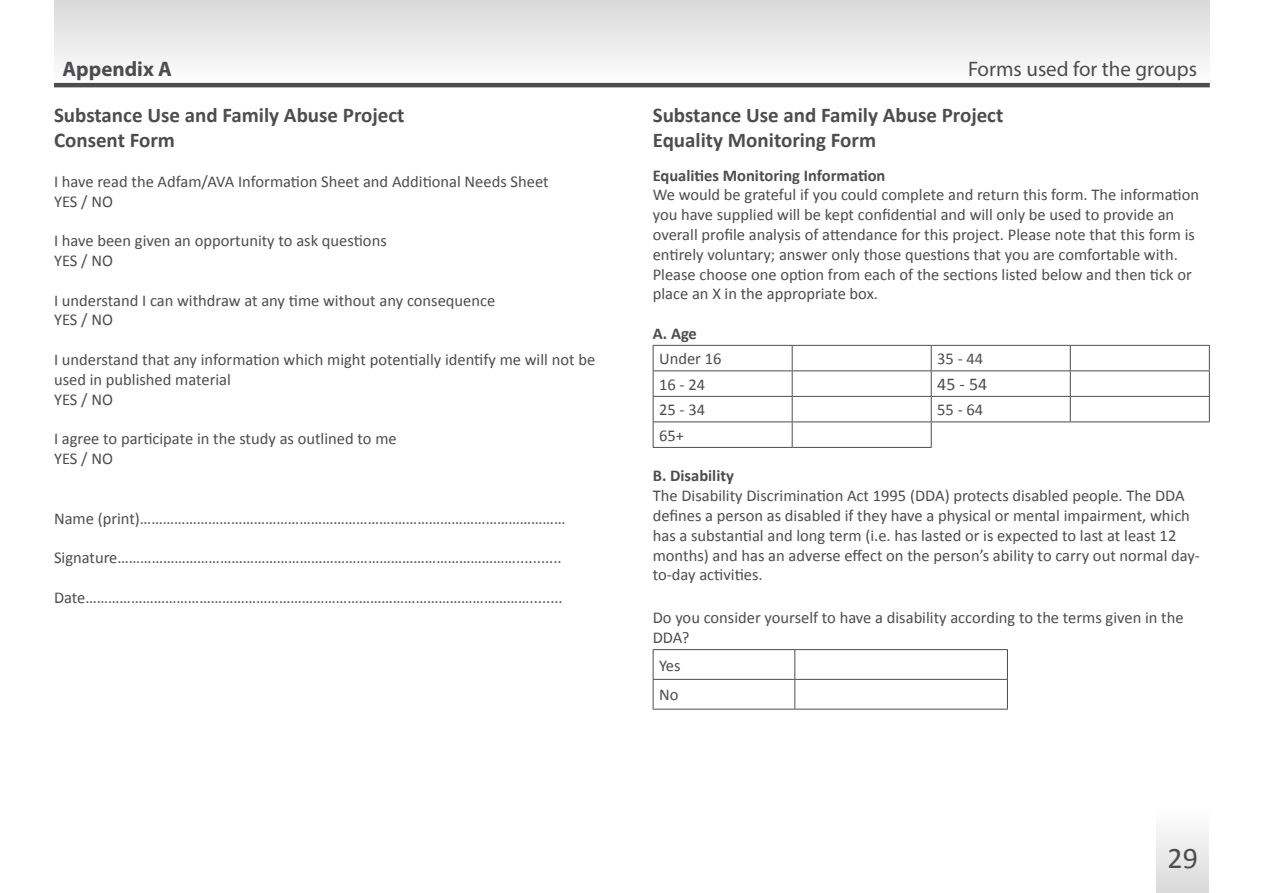
<style>
.page{position:relative;width:1263px;height:893px;background:#fff}
.page>*{position:absolute;margin:0;border:0;box-sizing:border-box;transform-origin:0 0}
.t1{font:30px "Calibri";color:#4d4d4f}
.t2{font:700 21px/25.2px "Calibri";color:#4d4d4f}
.t3{font:21px "Myriad Pro";color:#4d4d4f}
.t4{font:700 21px "Myriad Pro";color:#4d4d4f}
.t5{font:18px "Calibri";color:#4d4d4f}
.t6{font:16.5px/19.8px "Calibri";color:#4d4d4f}
.t7{font:700 16.5px "Calibri";color:#4d4d4f}
</style>
<div class="page">
<div style="left:54px;top:0;width:1156px;height:85px;background:linear-gradient(to bottom,#dadada,#fcfcfc)"></div>
<div style="left:1157px;top:808px;width:52px;height:85px;background:linear-gradient(to bottom,#fff,#d9d9da)"></div>
<hr style="left:54px;top:83px;width:1156px;height:4px;background:#4d4d4f">
<hr style="left:653px;top:345px;width:139px;height:1px;background:#4d4d4f">
<hr style="left:792px;top:345px;width:139px;height:1px;background:#4d4d4f">
<hr style="left:1070px;top:345px;width:140px;height:1px;background:#4d4d4f">
<hr style="left:931px;top:345px;width:139px;height:1px;background:#4d4d4f">
<hr style="left:653px;top:370px;width:139px;height:1px;background:#4d4d4f">
<hr style="left:792px;top:370px;width:139px;height:1px;background:#4d4d4f">
<hr style="left:931px;top:370px;width:139px;height:1px;background:#4d4d4f">
<hr style="left:1070px;top:370px;width:140px;height:1px;background:#4d4d4f">
<hr style="left:653px;top:396px;width:139px;height:1px;background:#4d4d4f">
<hr style="left:653px;top:421px;width:139px;height:1px;background:#4d4d4f">
<hr style="left:653px;top:447px;width:139px;height:1px;background:#4d4d4f">
<svg style="left:653px;top:346px;width:1px;height:101px"></svg>
<hr style="left:931px;top:396px;width:139px;height:1px;background:#4d4d4f">
<hr style="left:1070px;top:396px;width:140px;height:1px;background:#4d4d4f">
<svg style="left:1070px;top:346px;width:1px;height:75px"></svg>
<svg style="left:1209px;top:346px;width:1px;height:75px"></svg>
<hr style="left:931px;top:421px;width:139px;height:1px;background:#4d4d4f">
<hr style="left:1070px;top:421px;width:140px;height:1px;background:#4d4d4f">
<hr style="left:792px;top:396px;width:139px;height:1px;background:#4d4d4f">
<hr style="left:792px;top:421px;width:139px;height:1px;background:#4d4d4f">
<svg style="left:792px;top:346px;width:1px;height:101px"></svg>
<svg style="left:931px;top:346px;width:1px;height:101px"></svg>
<hr style="left:792px;top:447px;width:140px;height:1px;background:#4d4d4f">
<hr style="left:653px;top:649px;width:142px;height:1px;background:#4d4d4f">
<hr style="left:795px;top:649px;width:213px;height:1px;background:#4d4d4f">
<hr style="left:653px;top:679px;width:142px;height:1px;background:#4d4d4f">
<hr style="left:795px;top:679px;width:213px;height:1px;background:#4d4d4f">
<hr style="left:653px;top:709px;width:142px;height:1px;background:#4d4d4f">
<hr style="left:795px;top:709px;width:213px;height:1px;background:#4d4d4f">
<svg style="left:653px;top:650px;width:1px;height:59px"></svg>
<svg style="left:794px;top:650px;width:1px;height:59px"></svg>
<svg style="left:1007px;top:650px;width:1px;height:59px"></svg>
<p class="t4" style="left:63px;top:55px;width:111px">Appendix A</p>
<p class="t3" style="left:968px;top:56px;width:230px">Forms used for the groups</p>
<p class="t2" style="left:54px;top:102px;width:352px">Substance Use and Family Abuse Project<br>Consent Form</p>
<p class="t6" style="left:54px;top:172px;width:496px">I have read the Adfam/AVA Information Sheet and Additional Needs Sheet<br>YES / NO</p>
<p class="t6" style="left:54px;top:231px;width:334px">I have been given an opportunity to ask questions<br>YES / NO</p>
<p class="t6" style="left:54px;top:290px;width:443px">I understand I can withdraw at any time without any consequence<br>YES / NO</p>
<p class="t6" style="left:54px;top:350px;width:543px">I understand that any information which might potentially identify me will not be used in published material<br>YES / NO</p>
<p class="t6" style="left:54px;top:429px;width:344px">I agree to participate in the study as outlined to me<br>YES / NO</p>
<p class="t6" style="left:54px;top:508px;width:513px">Name (print)………………………………………………………….………………………………………</p>
<p class="t6" style="left:54px;top:548px;width:509px">Signature……………………………………………………………………………………………...........</p>
<p class="t6" style="left:54px;top:587px;width:510px">Date………………………………………………………………………………………………………........</p>
<p class="t2" style="left:653px;top:102px;width:352px">Substance Use and Family Abuse Project<br>Equality Monitoring Form</p>
<p class="t7" style="left:653px;top:165px;width:234px">Equalities Monitoring Information</p>
<p class="t6" style="left:653px;top:185px;width:548px">We would be grateful if you could complete and return this form. The information you have supplied will be kept confidential and will only be used to provide an overall profile analysis of attendance for this project. Please note that this form is entirely voluntary; answer only those questions that you are comfortable with.<br>Please choose one option from each of the sections listed below and then tick or place an X in the appropriate box.</p>
<p class="t7" style="left:653px;top:323px;width:46px">A. Age</p>
<p class="t6" style="left:659px;top:349px;width:64px">Under 16</p>
<p class="t6" style="left:937px;top:349px;width:47px">35 - 44</p>
<p class="t6" style="left:659px;top:374px;width:47px">16 - 24</p>
<p class="t5" style="left:937px;top:373px;width:52px">45 - 54</p>
<p class="t6" style="left:659px;top:400px;width:47px">25 - 34</p>
<p class="t6" style="left:937px;top:400px;width:47px">55 - 64</p>
<p class="t6" style="left:659px;top:425px;width:26px">65+</p>
<p class="t7" style="left:653px;top:465px;width:83px">B. Disability</p>
<p class="t6" style="left:653px;top:486px;width:548px">The Disability Discrimination Act 1995 (DDA) protects disabled people. The DDA defines a person as disabled if they have a physical or mental impairment, which has a substantial and long term (i.e. has lasted or is expected to last at least 12 months) and has an adverse effect on the person’s ability to carry out normal day&shy;to-day activities.</p>
<p class="t6" style="left:653px;top:608px;width:532px">Do you consider yourself to have a disability according to the terms given in the<br>DDA?</p>
<p class="t6" style="left:659px;top:650px;width:23px;line-height:29.7px">Yes<br>No</p>
<h1 class="t1" style="left:1167px;top:839px;width:32px">29</h1>
</div>
